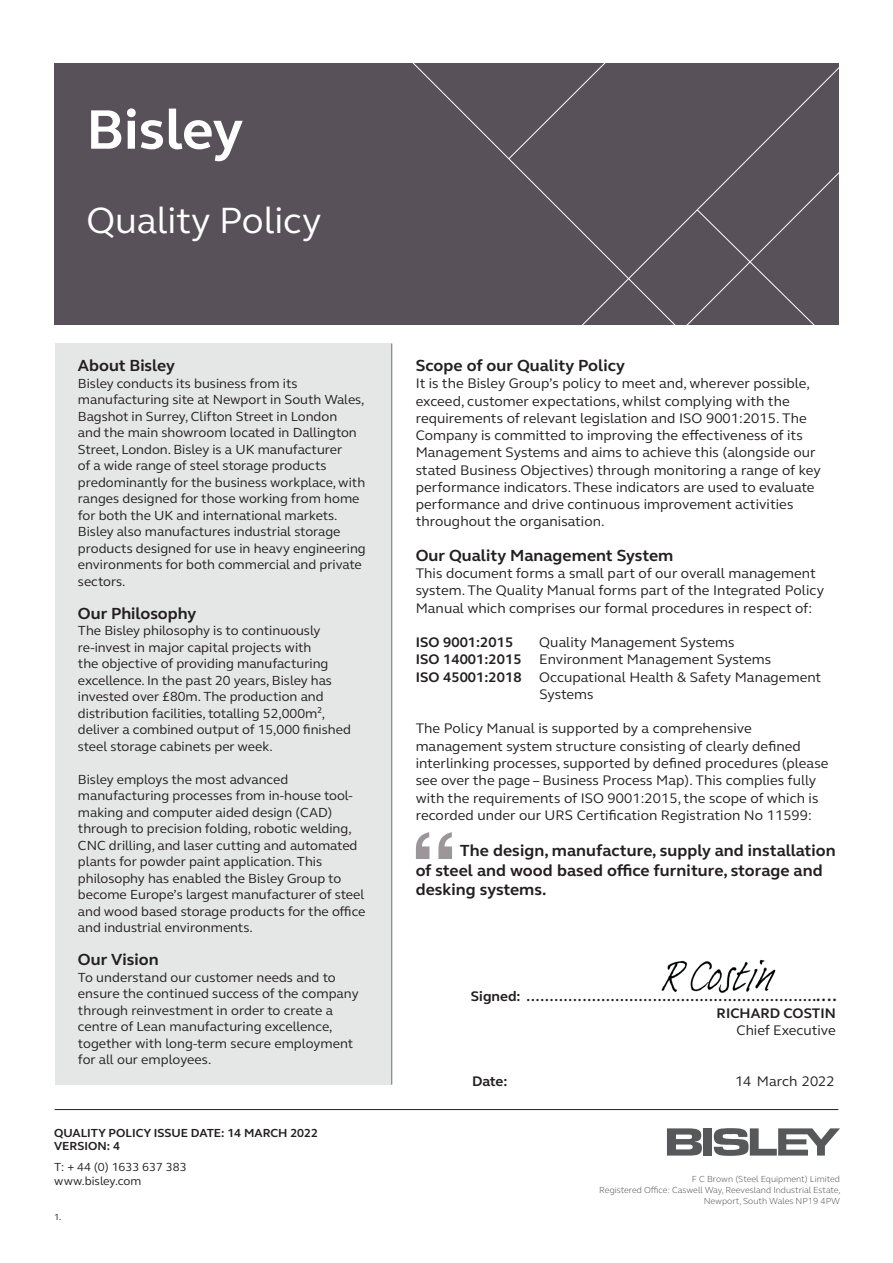
<style>
.page{position:relative;width:893px;height:1263px;background:#fff}
.page>*{position:absolute;margin:0;border:0;box-sizing:border-box;transform-origin:0 0}
.t1{font:700 97.5px "Helvetica";color:#9c959a}
.t2{font:700 57px "FS Elliot";color:#fff}
.t3{font:37.5px "FS Elliot";color:#fff}
.t4{font:700 16.5px/19.5px "FS Elliot";letter-spacing:.005em;color:#231f20}
.t5{font:14.25px/17.2px "FS Elliot";letter-spacing:.005em;color:#231f20}
.t6{font:700 14.25px "FS Elliot";color:#231f20}
.t7{font:13.5px/16.5px "FS Elliot";color:#231f20}
.t8{font:700 12px/13.5px "FS Elliot";color:#231f20}
.t9{font:12px/13.8px "FS Elliot";color:#231f20}
.t10{font:300 9px/10.8px "FS Elliot";color:#414243;text-align:right}
.t11{font:9px "FS Elliot";color:#231f20}
.s1{font-weight:700}
.s2{font-size:16.5px}
</style>
<div class="page">
<div style="left:55px;top:344px;width:337px;height:741px;background:#e5e6e6"></div>
<div style="left:54px;top:63px;width:785px;height:262px;background:#585159"></div>
<svg style="left:442px;top:91px;width:130px;height:132px"></svg>
<svg style="left:572px;top:63px;width:267px;height:262px"></svg>
<svg style="left:696px;top:209px;width:143px;height:116px"></svg>
<div style="left:703px;top:1128px;width:9px;height:27px;background:#57585a"></div>
<svg style="left:714px;top:1128px;width:126px;height:28px"></svg>
<svg style="left:667px;top:1128px;width:35px;height:27px"></svg>
<hr style="left:55px;top:1109px;width:783px;height:1px;background:#231f20">
<hr style="left:391px;top:344px;width:1px;height:741px;background:#6f7073">
<img style="left:661px;top:959px;width:115px;height:34px">
<h2 class="t2" style="left:86px;top:91px;width:158px">Bisley</h2>
<h3 class="t3" style="left:86px;top:195px;width:237px">Quality Policy</h3>
<p class="t4" style="left:78px;top:356px;width:98px">About Bisley</p>
<p class="t7" style="left:78px;top:374px;width:289px">Bisley conducts its business from its manufacturing site at Newport in South Wales, Bagshot in Surrey, Clifton Street in London<br>and the main showroom located in Dallington Street, London. Bisley is a UK manufacturer<br>of a wide range of steel storage products predominantly for the business workplace, with ranges designed for those working from home for both the UK and international markets.<br>Bisley also manufactures industrial storage products designed for use in heavy engineering environments for both commercial and private sectors.</p>
<p class="t4" style="left:78px;top:603px;width:120px">Our Philosophy</p>
<p class="t7" style="left:78px;top:622px;width:274px">The Bisley philosophy is to continuously re-invest in major capital projects with<br>the objective of providing manufacturing excellence. In the past 20 years, Bisley has invested over £80m. The production and distribution facilities, totalling 52,000m², deliver a combined output of 15,000 finished steel storage cabinets per week.</p>
<p class="t7" style="left:78px;top:770px;width:289px">Bisley employs the most advanced manufacturing processes from in-house tool&shy;making and computer aided design (CAD) through to precision folding, robotic welding, CNC drilling, and laser cutting and automated plants for powder paint application. This philosophy has enabled the Bisley Group to become Europe’s largest manufacturer of steel and wood based storage products for the office and industrial environments.</p>
<p class="t4" style="left:78px;top:950px;width:82px">Our Vision</p>
<p class="t7" style="left:78px;top:968px;width:282px">To understand our customer needs and to ensure the continued success of the company through reinvestment in order to create a centre of Lean manufacturing excellence, together with long-term secure employment for all our employees.</p>
<p class="t8" style="left:54px;top:1125px;width:265px">QUALITY POLICY ISSUE DATE: 14 MARCH 2022<br>VERSION: 4</p>
<p class="t9" style="left:54px;top:1160px;width:134px">T: + 44 (0) 1633 637 383 www.bisley.com</p>
<p class="t11" style="left:54px;top:1211px;width:9px">1.</p>
<p class="t4" style="left:416px;top:356px;width:211px">Scope of our Quality Policy</p>
<p class="t5" style="left:416px;top:375px;width:407px">It is the Bisley Group’s policy to meet and, wherever possible, exceed, customer expectations, whilst complying with the requirements of relevant legislation and ISO 9001:2015. The Company is committed to improving the effectiveness of its Management Systems and aims to achieve this (alongside our stated Business Objectives) through monitoring a range of key performance indicators. These indicators are used to evaluate performance and drive continuous improvement activities throughout the organisation.</p>
<p class="t4" style="left:416px;top:545px;width:259px">Our Quality Management System</p>
<p class="t5" style="left:416px;top:564px;width:410px">This document forms a small part of our overall management system. The Quality Manual forms part of the Integrated Policy<br>Manual which comprises our formal procedures in respect of:</p>
<p class="t6" style="left:416px;top:633px;width:99px">ISO 9001:2015</p>
<p class="t5" style="left:539px;top:633px;width:197px">Quality Management Systems</p>
<p class="t5" style="left:416px;top:651px;width:357px"><span class="s1">ISO 14001:2015</span> Environment Management Systems</p>
<p class="t5" style="left:416px;top:668px;width:407px"><span class="s1">ISO 45001:2018</span> Occupational Health &amp; Safety Management</p>
<p class="t5" style="left:539px;top:685px;width:56px">Systems</p>
<p class="t5" style="left:416px;top:720px;width:414px">The Policy Manual is supported by a comprehensive management system structure consisting of clearly defined interlinking processes, supported by defined procedures (please see over the page – Business Process Map). This complies fully with the requirements of ISO 9001:2015, the scope of which is recorded under our URS Certification Registration No 11599:</p>
<p class="t4" style="left:416px;top:841px;width:422px;text-indent:44px">The design, manufacture, supply and installation of steel and wood based office furniture, storage and desking systems.</p>
<h1 class="t1" style="left:409px;top:809px;width:50px">“</h1>
<p class="t6" style="left:471px;top:987px;width:367px">Signed: ..............................................................<span class="s2">....</span></p>
<p class="t6" style="left:717px;top:1003px;width:121px">RICHARD COSTIN</p>
<p class="t5" style="left:736px;top:1021px;width:101px">Chief Executive</p>
<p class="t6" style="left:472px;top:1072px;width:37px">Date:</p>
<p class="t5" style="left:735px;top:1072px;width:101px">14 March 2022</p>
<p class="t10" style="left:599px;top:1173px;width:243px">F C Brown (Steel Equipment) Limited<br>Registered Office: Caswell Way, Reevesland Industrial Estate,<br>Newport, South Wales NP19 4PW</p>
</div>
